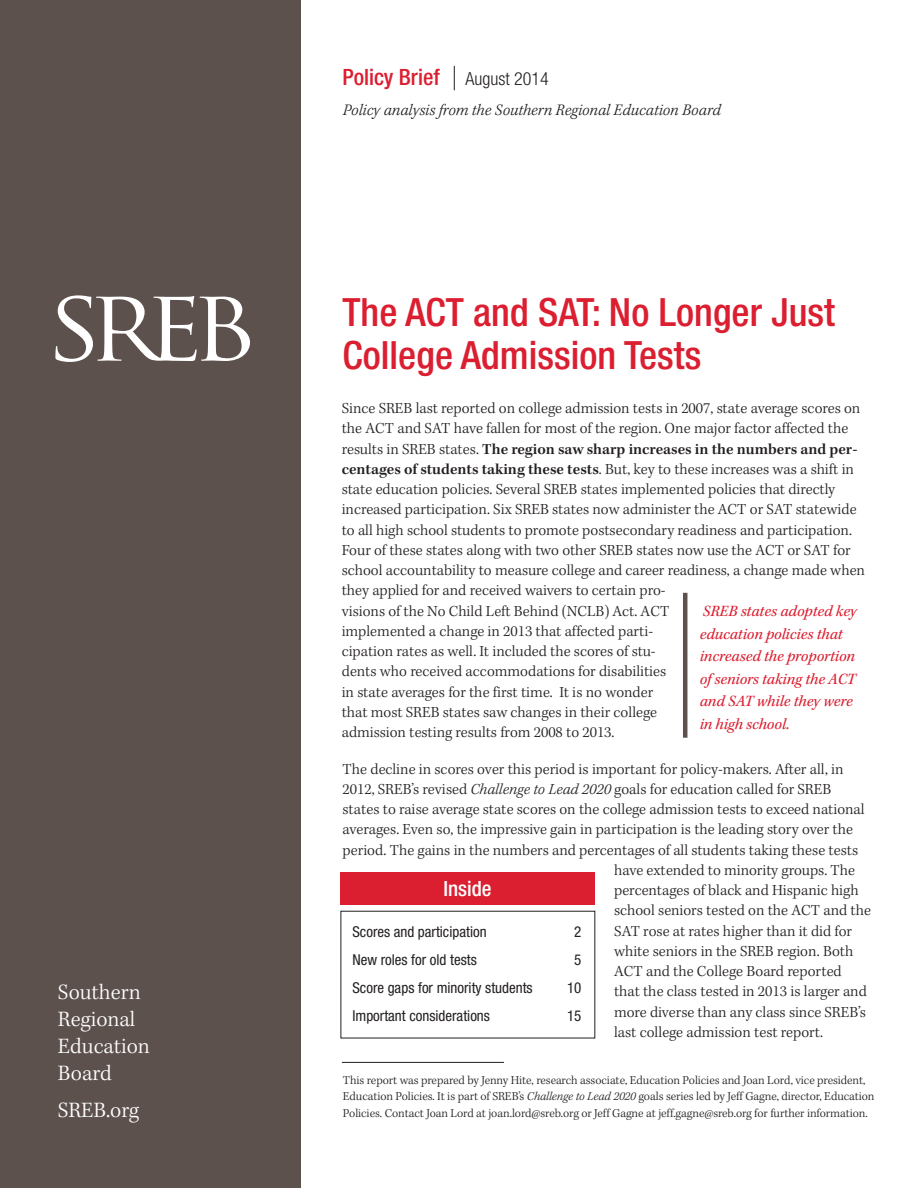
<style>
.page{position:relative;width:918px;height:1188px;background:#fff}
.page>*{position:absolute;margin:0;border:0;box-sizing:border-box;transform-origin:0 0}
.t1{font:500 condensed 39px/43.5px "Helvetica Neue";color:#db1e30}
.t2{font:300 22.5px/27px "Kepler Std";color:#fff}
.t3{font:500 condensed 22.5px "Helvetica Neue";color:#db1e30}
.t4{font:500 condensed 21px "Helvetica Neue";color:#fff}
.t5{font:italic 300 16.5px "Kepler Std";color:#231f20}
.t6{font:italic 16.2px/22.5px "Kepler Std";letter-spacing:-.005em;color:#db1e30}
.t7{font:300 15.75px/20.2px "Kepler Std";color:#231f20}
.t8{font:condensed 15px "Helvetica Neue";color:#231f20}
.t9{font:300 12.3px/16.5px "Kepler Std";letter-spacing:-.005em;color:#231f20}
.s1{font-weight:300;font-size:18px;color:#231f20}
.s2{font-weight:600}
.s3{font-style:italic}
</style>
<div class="page">
<hr style="left:342px;top:1062px;width:162px;height:1px;background:#231f20">
<div style="left:0;top:0;width:301px;height:1188px;background:#5d514e"></div>
<svg style="left:55px;top:295px;width:195px;height:67px"></svg>
<svg style="left:454px;top:66px;width:1px;height:24px"></svg>
<img style="left:683px;top:592px;width:5px;height:146px">
<div style="left:341px;top:872px;width:254px;height:32px;background:#db1e30"></div>
<hr style="left:683px;top:593px;width:4px;height:145px;background:#5d514e">
<h2 class="t2" style="left:58px;top:980px;width:94px">Southern<br>Regional<br>Education<br>Board</h2>
<h2 class="t2" style="left:58px;top:1099px;width:83px">SREB.org</h2>
<h2 class="t3" style="left:343px;top:69px;width:208px">Policy Brief <span class="s1">August 2014</span></h2>
<p class="t5" style="left:343px;top:104px;width:380px">Policy analysis from the Southern Regional Education Board</p>
<h1 class="t1" style="left:343px;top:293px;width:494px">The ACT and SAT: No Longer Just<br>College Admission Tests</h1>
<p class="t7" style="left:342px;top:400px;width:525px">Since SREB last reported on college admission tests in 2007, state average scores on the ACT and SAT have fallen for most of the region. One major factor affected the results in SREB states. <span class="s2">The region saw sharp increases in the numbers and per&shy;centages of students taking these tests</span>. But, key to these increases was a shift in state education policies. Several SREB states implemented policies that directly increased participation. Six SREB states now administer the ACT or SAT statewide to all high school students to promote postsecondary readiness and participation.<br>Four of these states along with two other SREB states now use the ACT or SAT for school accountability to measure college and career readiness, a change made when they applied for and received waivers to certain pro-<br>visions of the No Child Left Behind (NCLB) Act. ACT<br>implemented a change in 2013 that affected parti-<br>cipation rates as well. It included the scores of stu-<br>dents who received accommodations for disabilities<br>in state averages for the first time. It is no wonder<br>that most SREB states saw changes in their college<br>admission testing results from 2008 to 2013.</p>
<p class="t7" style="left:343px;top:760px;width:502px">The decline in scores over this period is important for policy-makers. After all, in</p>
<p class="t7" style="left:343px;top:780px;width:490px">2012, SREB’s revised <span class="s3">Challenge to Lead 2020</span> goals for education called for SREB</p>
<p class="t7" style="left:343px;top:801px;width:523px">states to raise average state scores on the college admission tests to exceed national</p>
<p class="t7" style="left:343px;top:821px;width:512px">averages. Even so, the impressive gain in participation is the leading story over the</p>
<p class="t7" style="left:343px;top:841px;width:517px">period. The gains in the numbers and percentages of all students taking these tests</p>
<p class="t7" style="left:614px;top:861px;width:242px">have extended to minority groups. The</p>
<p class="t7" style="left:614px;top:882px;width:246px">percentages of black and Hispanic high</p>
<p class="t7" style="left:614px;top:902px;width:258px">school seniors tested on the ACT and the</p>
<p class="t7" style="left:614px;top:922px;width:240px">SAT rose at rates higher than it did for</p>
<p class="t7" style="left:614px;top:942px;width:241px">white seniors in the SREB region. Both</p>
<p class="t7" style="left:614px;top:963px;width:229px">ACT and the College Board reported</p>
<p class="t7" style="left:614px;top:983px;width:254px">that the class tested in 2013 is larger and</p>
<p class="t7" style="left:614px;top:1003px;width:253px">more diverse than any class since SREB’s</p>
<p class="t7" style="left:614px;top:1023px;width:210px">last college admission test report.</p>
<p class="t9" style="left:343px;top:1073px;width:533px">This report was prepared by Jenny Hite, research associate, Education Policies and Joan Lord, vice president,<br>Education Policies. It is part of SREB’s <span class="s3">Challenge to Lead 2020</span> goals series led by Jeff Gagne, director, Education<br>Policies. Contact Joan Lord at joan.lord@sreb.org or Jeff Gagne at jeff.gagne@sreb.org for further information.</p>
<p class="t6" style="left:700px;top:601px;width:159px">SREB states adopted key education policies that increased the proportion of seniors taking the ACT and SAT while they were in high school.</p>
<h3 class="t4" style="left:443px;top:881px;width:50px">Inside</h3>
<p class="t8" style="left:352px;top:926px;width:136px">Scores and participation</p>
<p class="t8" style="left:574px;top:926px;width:9px">2</p>
<p class="t8" style="left:352px;top:954px;width:126px">New roles for old tests</p>
<p class="t8" style="left:574px;top:954px;width:9px">5</p>
<p class="t8" style="left:352px;top:982px;width:182px">Score gaps for minority students</p>
<p class="t8" style="left:567px;top:982px;width:16px">10</p>
<p class="t8" style="left:352px;top:1010px;width:139px">Important considerations</p>
<p class="t8" style="left:567px;top:1010px;width:16px">15</p>
</div>
